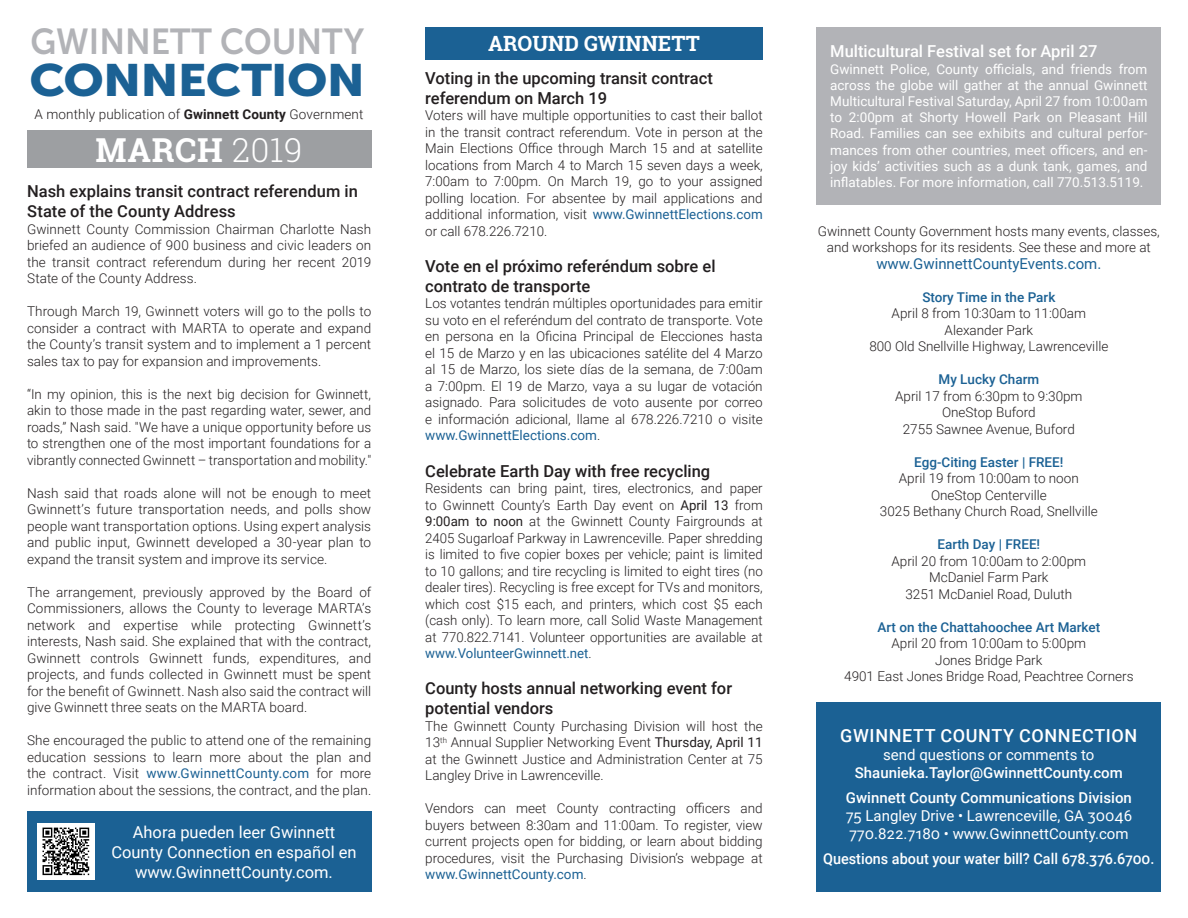
<style>
.page{position:relative;width:1188px;height:918px;background:#fff}
.page>*{position:absolute;margin:0;border:0;box-sizing:border-box;transform-origin:0 0}
.t1{font:45px "Museo Sans 900";letter-spacing:-.02em;color:#1b6194;scale:1.1 1}
.t2{font:36px "Museo Sans 700";color:#b2b3b7;scale:.94 1}
.t3{font:700 33px "Roboto Slab";letter-spacing:.02em;color:#fff}
.t4{font:700 21px "Roboto Slab";color:#fff}
.t5{font:500 18px "Roboto";letter-spacing:.035em;color:#fff}
.t6{font:500 16.5px/19.8px "Roboto";color:#231f20}
.t7{font:16.5px/19.8px "Roboto";color:#fff;text-align:center}
.t8{font:500 16.5px "Roboto";color:#fff}
.t9{font:15px/18px "Roboto";color:#fff;text-align:justify}
.t10{font:500 15px/18px "Roboto";color:#fff;text-align:center}
.t11{font:500 15px "Roboto";color:#fff;scale:.96 1}
.t12{font:15px "Roboto";color:#1b6194}
.t13{font:300 13.5px/16.5px "Roboto";color:#231f20;text-align:justify}
.t14{font:13.5px/16.2px "Roboto";color:#fff;text-align:justify}
.s1{font-weight:700}
.s2{font-weight:300}
.s3{font-weight:400;color:#1b6194}
.s4{font-weight:400}
.s5{font-weight:500;color:#1b6194}
.s6{font-weight:500}
</style>
<div class="page">
<div style="left:27px;top:130px;width:344px;height:38px;background:#9d9fa2"></div>
<div style="left:27px;top:811px;width:344px;height:81px;background:#1b6194"></div>
<img style="left:38px;top:824px;width:57px;height:56px">
<div style="left:817px;top:27px;width:344px;height:178px;background:#b2b3b7"></div>
<div style="left:817px;top:702px;width:344px;height:190px;background:#1b6194"></div>
<div style="left:425px;top:27px;width:338px;height:32px;background:#1b6194"></div>
<p class="t2" style="left:30px;top:21px;width:356px">GWINNETT COUNTY</p>
<p class="t1" style="left:30px;top:55px;width:306px">CONNECTION</p>
<p class="t13" style="left:35px;top:105px;width:330px">A monthly publication of <span class="s1">Gwinnett County</span> Government</p>
<p class="t3" style="left:96px;top:127px;width:209px">MARCH <span class="s2">2019</span></p>
<p class="t6" style="left:27px;top:181px;width:333px">Nash explains transit contract referendum in<br>State of the County Address</p>
<p class="t13" style="left:27px;top:220px;width:346px">Gwinnett County Commission Chairman Charlotte Nash briefed an audience of 900 business and civic leaders on the transit contract referendum during her recent 2019<br>State of the County Address.</p>
<p class="t13" style="left:27px;top:302px;width:346px">Through March 19, Gwinnett voters will go to the polls to consider a contract with MARTA to operate and expand the County’s transit system and to implement a 1 percent sales tax to pay for expansion and improvements.</p>
<p class="t13" style="left:27px;top:385px;width:346px">“In my opinion, this is the next big decision for Gwinnett, akin to those made in the past regarding water, sewer, and roads,” Nash said. "We have a unique opportunity before us to strengthen one of the most important foundations for a vibrantly connected Gwinnett – transportation and mobility."</p>
<p class="t13" style="left:27px;top:484px;width:346px">Nash said that roads alone will not be enough to meet Gwinnett’s future transportation needs, and polls show people want transportation options. Using expert analysis and public input, Gwinnett developed a 30-year plan to expand the transit system and improve its service.</p>
<p class="t13" style="left:27px;top:583px;width:346px">The arrangement, previously approved by the Board of Commissioners, allows the County to leverage MARTA’s network and expertise while protecting Gwinnett’s interests, Nash said. She explained that with the contract, Gwinnett controls Gwinnett funds, expenditures, and projects, and funds collected in Gwinnett must be spent for the benefit of Gwinnett. Nash also said the contract will give Gwinnett three seats on the MARTA board.</p>
<p class="t13" style="left:27px;top:731px;width:346px">She encouraged the public to attend one of the remaining education sessions to learn more about the plan and the contract. Visit <span class="s3">www.GwinnettCounty.com</span> for more information about the sessions, the contract, and the plan.</p>
<p class="t7" style="left:111px;top:822px;width:247px">Ahora pueden leer Gwinnett<br>County Connection en español en www.GwinnettCounty.com.</p>
<p class="t4" style="left:488px;top:29px;width:213px">AROUND GWINNETT</p>
<p class="t6" style="left:425px;top:68px;width:289px">Voting in the upcoming transit contract referendum on March 19</p>
<p class="t13" style="left:425px;top:107px;width:339px">Voters will have multiple opportunities to cast their ballot in the transit contract referendum. Vote in person at the Main Elections Office through March 15 and at satellite locations from March 4 to March 15 seven days a week, 7:00am to 7:00pm. On March 19, go to your assigned polling location. For absentee by mail applications and additional information, visit <span class="s3">www.GwinnettElections.com </span>or call 678.226.7210.</p>
<p class="t6" style="left:425px;top:256px;width:292px">Vote en el próximo referéndum sobre el contrato de transporte</p>
<p class="t13" style="left:425px;top:295px;width:339px">Los votantes tendrán múltiples oportunidades para emitir su voto en el referéndum del contrato de transporte. Vote en persona en la Oficina Principal de Elecciones hasta el 15 de Marzo y en las ubicaciones satélite del 4 Marzo al 15 de Marzo, los siete días de la semana, de 7:00am a 7:00pm. El 19 de Marzo, vaya a su lugar de votación asignado. Para solicitudes de voto ausente por correo e información adicional, llame al 678.226.7210 o visite <span class="s3">www.GwinnettElections.com</span>.</p>
<p class="t6" style="left:425px;top:460px;width:287px">Celebrate Earth Day with free recycling</p>
<p class="t13" style="left:425px;top:480px;width:339px">Residents can bring paint, tires, electronics, and paper to Gwinnett County’s Earth Day event on <span class="s4">April 13</span> from <span class="s4">9:00am to noon</span> at the Gwinnett County Fairgrounds at 2405 Sugarloaf Parkway in Lawrenceville. Paper shredding is limited to five copier boxes per vehicle; paint is limited to 10 gallons; and tire recycling is limited to eight tires (no dealer tires). Recycling is free except for TVs and monitors, which cost $15 each, and printers, which cost $5 each (cash only). To learn more, call Solid Waste Management at 770.822.7141. Volunteer opportunities are available at <span class="s3">www.VolunteerGwinnett.net</span>.</p>
<p class="t6" style="left:425px;top:678px;width:308px">County hosts annual networking event for potential vendors</p>
<p class="t13" style="left:425px;top:717px;width:339px">The Gwinnett County Purchasing Division will host the 13<sup>th</sup> Annual Supplier Networking Event <span class="s4">Thursday, April 11 </span>at the Gwinnett Justice and Administration Center at 75<br>Langley Drive in Lawrenceville.</p>
<p class="t13" style="left:425px;top:800px;width:339px">Vendors can meet County contracting officers and buyers between 8:30am and 11:00am. To register, view current projects open for bidding, or learn about bidding procedures, visit the Purchasing Division’s webpage at <span class="s3">www.GwinnettCounty.com</span>.</p>
<p class="t8" style="left:830px;top:40px;width:269px">Multicultural Festival set for April 27</p>
<p class="t14" style="left:830px;top:60px;width:319px">Gwinnett Police, County officials, and friends from across the globe will gather at the annual Gwinnett Multicultural Festival Saturday, April 27 from 10:00am to 2:00pm at Shorty Howell Park on Pleasant Hill Road. Families can see exhibits and cultural perfor&shy;mances from other countries, meet officers, and en&shy;joy kids’ activities such as a dunk tank, games, and inflatables. For more information, call 770.513.5119.</p>
<p class="t13" style="left:818px;top:222px;width:343px;text-align:center">Gwinnett County Government hosts many events, classes, and workshops for its residents. See these and more at</p>
<p class="t12" style="left:876px;top:253px;width:226px">www.GwinnettCountyEvents.com.</p>
<p class="t13" style="left:869px;top:288px;width:241px;text-align:center"><span class="s5">Story Time in the Park<br></span>April 8 from 10:30am to 11:00am<br>Alexander Park<br>800 Old Snellville Highway, Lawrenceville</p>
<p class="t13" style="left:895px;top:371px;width:189px;text-align:center"><span class="s5">My Lucky Charm<br></span>April 17 from 6:30pm to 9:30pm<br>OneStop Buford<br>2755 Sawnee Avenue, Buford</p>
<p class="t13" style="left:880px;top:453px;width:219px;text-align:center"><span class="s5">Egg-Citing Easter | FREE!<br></span>April 19 from 10:00am to noon<br>OneStop Centerville<br>3025 Bethany Church Road, Snellville</p>
<p class="t13" style="left:892px;top:536px;width:196px;text-align:center"><span class="s5">Earth Day | FREE!<br></span>April 20 from 10:00am to 2:00pm<br>McDaniel Farm Park<br>3251 McDaniel Road, Duluth</p>
<p class="t13" style="left:844px;top:618px;width:291px;text-align:center"><span class="s5">Art on the Chattahoochee Art Market<br></span>April 20 from 10:00am to 5:00pm<br>Jones Bridge Park<br>4901 East Jones Bridge Road, Peachtree Corners</p>
<p class="t5" style="left:840px;top:723px;width:299px">GWINNETT COUNTY CONNECTION</p>
<p class="t10" style="left:855px;top:745px;width:270px"><span class="s4">send questions or comments to<br></span>Shaunieka.Taylor@GwinnettCounty.com</p>
<p class="t9" style="left:846px;top:788px;width:288px"><span class="s6">Gwinnett County Communications Division </span>75 Langley Drive • Lawrenceville, GA 30046<br>770.822.7180 • www.GwinnettCounty.com</p>
<p class="t11" style="left:823px;top:848px;width:347px">Questions about your water bill? Call 678.376.6700.</p>
</div>
